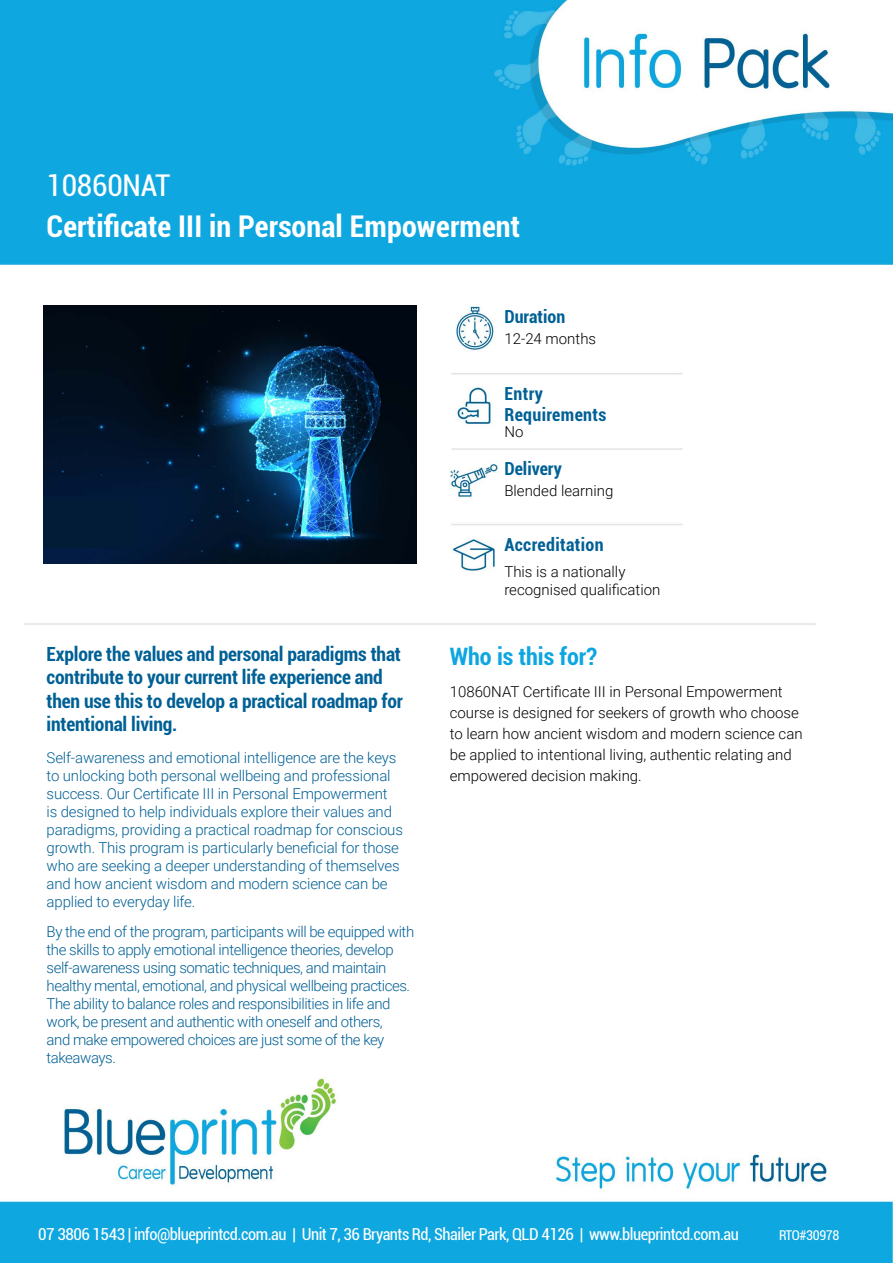
<style>
.page{position:relative;width:893px;height:1263px;background:#fff}
.page>*{position:absolute;margin:0;border:0;box-sizing:border-box;transform-origin:0 0}
.t1{font:700 condensed 30px "Roboto";letter-spacing:.005em;color:#fff}
.t2{font:condensed 30px "Roboto";letter-spacing:-.01em;color:#fff}
.t3{font:700 condensed 24px "Roboto";color:#0da6e0}
.t4{font:700 condensed 19.5px/23.4px "Roboto";letter-spacing:-.01em;color:#006095}
.t5{font:700 condensed 18px/21.6px "Roboto";letter-spacing:.02em;color:#006095}
.t6{font:700 condensed 18px "Roboto";color:#006095}
.t7{font:condensed 16.5px "Roboto";letter-spacing:-.03em;color:#fff}
.t8{font:300 15px/18px "Roboto";letter-spacing:-.02em;color:#006095}
.t9{font:300 15px/21px "Roboto";color:#000}
.t10{font:condensed 13.5px "Roboto";letter-spacing:-.03em;color:#fff}
</style>
<div class="page">
<img style="left:0;top:1077px;width:893px;height:186px">
<img style="left:0;top:0;width:893px;height:625px">
<img style="left:44px;top:305px;width:372px;height:258px">
<h1 class="t2" style="left:47px;top:165px;width:125px">10860NAT</h1>
<h1 class="t1" style="left:47px;top:205px;width:475px">Certificate III in Personal Empowerment</h1>
<p class="t6" style="left:504px;top:304px;width:62px">Duration</p>
<p class="t9" style="left:504px;top:328px;width:93px">12-24 months</p>
<h3 class="t4" style="left:47px;top:642px;width:358px">Explore the values and personal paradigms that contribute to your current life experience and then use this to develop a practical roadmap for intentional living.</h3>
<p class="t8" style="left:47px;top:748px;width:358px">Self-awareness and emotional intelligence are the keys to unlocking both personal wellbeing and professional success. Our Certificate III in Personal Empowerment<br>is designed to help individuals explore their values and paradigms, providing a practical roadmap for conscious growth. This program is particularly beneficial for those who are seeking a deeper understanding of themselves and how ancient wisdom and modern science can be applied to everyday life.</p>
<p class="t8" style="left:47px;top:922px;width:369px">By the end of the program, participants will be equipped with the skills to apply emotional intelligence theories, develop self-awareness using somatic techniques, and maintain healthy mental, emotional, and physical wellbeing practices.<br>The ability to balance roles and responsibilities in life and work, be present and authentic with oneself and others,<br>and make empowered choices are just some of the key takeaways.</p>
<p class="t5" style="left:504px;top:382px;width:103px">Entry<br>Requirements</p>
<p class="t9" style="left:504px;top:421px;width:21px">No</p>
<p class="t6" style="left:504px;top:455px;width:59px">Delivery</p>
<p class="t9" style="left:504px;top:479px;width:110px">Blended learning</p>
<p class="t5" style="left:504px;top:533px;width:101px">Accreditation</p>
<p class="t9" style="left:504px;top:562px;width:158px;line-height:18px">This is a nationally recognised qualification</p>
<h2 class="t3" style="left:450px;top:639px;width:149px">Who is this for?</h2>
<p class="t9" style="left:450px;top:680px;width:354px">10860NAT Certificate III in Personal Empowerment course is designed for seekers of growth who choose to learn how ancient wisdom and modern science can be applied to intentional living, authentic relating and empowered decision making.</p>
<p class="t7" style="left:38px;top:1223px;width:702px">07 3806 1543 | info@blueprintcd.com.au | Unit 7, 36 Bryants Rd, Shailer Park, QLD 4126 | www.blueprintcd.com.au</p>
<p class="t10" style="left:779px;top:1226px;width:62px">RTO#30978</p>
</div>
